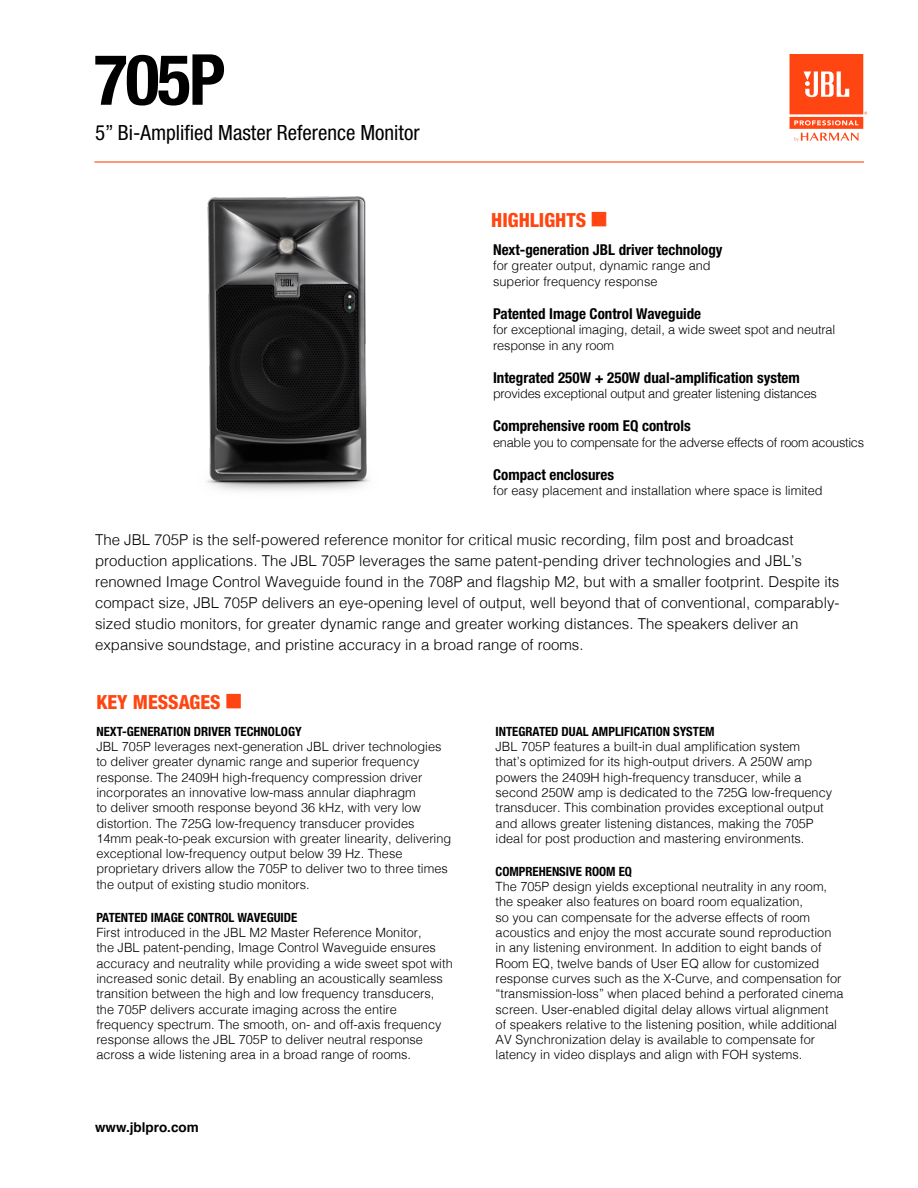
<style>
.page{position:relative;width:918px;height:1188px;background:#fff}
.page>*{position:absolute;margin:0;border:0;box-sizing:border-box;transform-origin:0 0}
.t1{font:700 condensed 70.5px "Helvetica Neue";color:#000}
.t2{font:condensed 21px "Helvetica Neue LT Std";color:#000}
.t3{font:800 condensed 19.5px "Helvetica Neue LT Std";color:#ff4612}
.t4{font:300 15px/21px "Helvetica";color:#000}
.t5{font:700 condensed 15px "Helvetica Neue LT Std";color:#000}
.t6{font:700 13.5px "Helvetica";color:#000}
.t7{font:300 12.75px/15.3px "Helvetica";color:#000}
.t8{font:700 condensed 12.75px "Helvetica Neue LT Std";color:#000}
.t9{font:300 12.75px "Helvetica";letter-spacing:-.02em;color:#000}
</style>
<div class="page">
<hr style="left:94px;top:161px;width:770px;height:2px;background:#ff4612">
<img style="left:206px;top:196px;width:164px;height:295px">
<svg style="left:790px;top:54px;width:77px;height:88px"></svg>
<h1 class="t1" style="left:94px;top:21px;width:133px">705P</h1>
<h2 class="t2" style="left:95px;top:120px;width:326px">5” Bi-Amplified Master Reference Monitor</h2>
<h3 class="t3" style="left:491px;top:208px;width:96px">HIGHLIGHTS</h3>
<p class="t5" style="left:493px;top:241px;width:231px">Next-generation JBL driver technology</p>
<p class="t7" style="left:493px;top:257px;width:219px">for greater output, dynamic range and superior frequency response</p>
<p class="t5" style="left:493px;top:304px;width:210px">Patented Image Control Waveguide</p>
<p class="t7" style="left:493px;top:321px;width:344px">for exceptional imaging, detail, a wide sweet spot and neutral response in any room</p>
<p class="t5" style="left:493px;top:368px;width:308px">Integrated 250W + 250W dual-amplification system</p>
<p class="t9" style="left:493px;top:383px;width:325px">provides exceptional output and greater listening distances</p>
<p class="t5" style="left:493px;top:417px;width:199px">Comprehensive room EQ controls</p>
<p class="t9" style="left:493px;top:431px;width:373px">enable you to compensate for the adverse effects of room acoustics</p>
<p class="t5" style="left:493px;top:466px;width:122px">Compact enclosures</p>
<p class="t7" style="left:493px;top:482px;width:331px">for easy placement and installation where space is limited</p>
<p class="t4" style="left:95px;top:528px;width:746px">The JBL 705P is the self-powered reference monitor for critical music recording, film post and broadcast production applications. The JBL 705P leverages the same patent-pending driver technologies and JBL’s renowned Image Control Waveguide found in the 708P and flagship M2, but with a smaller footprint. Despite its compact size, JBL 705P delivers an eye-opening level of output, well beyond that of conventional, comparably&shy;sized studio monitors, for greater dynamic range and greater working distances. The speakers deliver an expansive soundstage, and pristine accuracy in a broad range of rooms.</p>
<h3 class="t3" style="left:96px;top:690px;width:126px">KEY MESSAGES</h3>
<p class="t8" style="left:96px;top:724px;width:207px">NEXT-GENERATION DRIVER TECHNOLOGY</p>
<p class="t7" style="left:96px;top:738px;width:356px">JBL 705P leverages next-generation JBL driver technologies to deliver greater dynamic range and superior frequency response. The 2409H high-frequency compression driver incorporates an innovative low-mass annular diaphragm<br>to deliver smooth response beyond 36 kHz, with very low distortion. The 725G low-frequency transducer provides 14mm peak-to-peak excursion with greater linearity, delivering exceptional low-frequency output below 39 Hz. These proprietary drivers allow the 705P to deliver two to three times the output of existing studio monitors.</p>
<p class="t8" style="left:96px;top:910px;width:202px">PATENTED IMAGE CONTROL WAVEGUIDE</p>
<p class="t7" style="left:96px;top:924px;width:358px">First introduced in the JBL M2 Master Reference Monitor,<br>the JBL patent-pending, Image Control Waveguide ensures accuracy and neutrality while providing a wide sweet spot with increased sonic detail. By enabling an acoustically seamless transition between the high and low frequency transducers, the 705P delivers accurate imaging across the entire frequency spectrum. The smooth, on- and off-axis frequency response allows the JBL 705P to deliver neutral response across a wide listening area in a broad range of rooms.</p>
<p class="t6" style="left:95px;top:1117px;width:105px">www.jblpro.com</p>
<p class="t8" style="left:496px;top:724px;width:221px">INTEGRATED DUAL AMPLIFICATION SYSTEM</p>
<p class="t7" style="left:496px;top:738px;width:338px">JBL 705P features a built-in dual amplification system that’s optimized for its high-output drivers. A 250W amp powers the 2409H high-frequency transducer, while a second 250W amp is dedicated to the 725G low-frequency transducer. This combination provides exceptional output and allows greater listening distances, making the 705P ideal for post production and mastering environments.</p>
<p class="t8" style="left:496px;top:864px;width:138px">COMPREHENSIVE ROOM EQ</p>
<p class="t7" style="left:496px;top:878px;width:349px">The 705P design yields exceptional neutrality in any room, the speaker also features on board room equalization,<br>so you can compensate for the adverse effects of room acoustics and enjoy the most accurate sound reproduction in any listening environment. In addition to eight bands of Room EQ, twelve bands of User EQ allow for customized response curves such as the X-Curve, and compensation for “transmission-loss” when placed behind a perforated cinema screen. User-enabled digital delay allows virtual alignment<br>of speakers relative to the listening position, while additional AV Synchronization delay is available to compensate for latency in video displays and align with FOH systems.</p>
</div>
